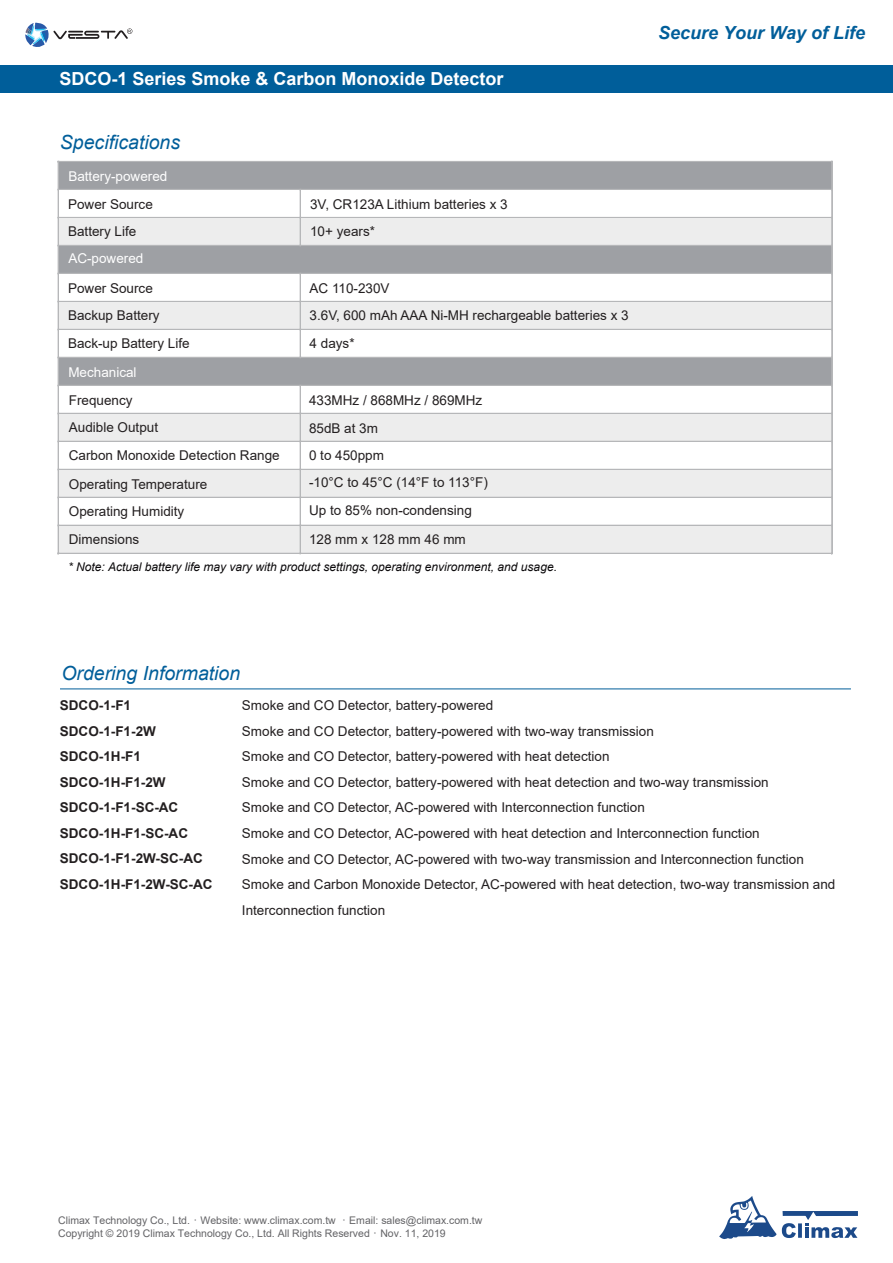
<style>
.page{position:relative;width:893px;height:1263px;background:#fff}
.page>*{position:absolute;margin:0;border:0;box-sizing:border-box;transform-origin:0 0}
.t1{font:italic 19.5px "Arial";color:#005e9a}
.t2{font:700 18px "Arial";color:#fff}
.t3{font:italic 700 18px "Arial";color:#005e9a}
.t4{font:13.5px/25.5px "Arial";color:#231f20}
.t5{font:700 13.5px/25.5px "Arial";color:#231f20}
.t6{font:13.5px "Arial";color:#fff}
.t7{font:italic 12px "Arial";color:#0a080a}
.t8{font:10.5px/12.6px "Arial";color:#636366}
.s1{font-family:"Adobe Ming Std";font-weight:300}
</style>
<div class="page">
<div style="left:0;top:65px;width:893px;height:27px;background:#005e9a"></div>
<svg style="left:25px;top:22px;width:107px;height:25px"></svg>
<svg style="left:719px;top:1196px;width:139px;height:43px"></svg>
<hr style="left:60px;top:688px;width:791px;height:1px;background:#005e9a">
<div style="left:59px;top:162px;width:8px;height:27px;background:#9ea0a4"></div>
<div style="left:824px;top:162px;width:8px;height:27px;background:#9ea0a4"></div>
<div style="left:67px;top:162px;width:757px;height:27px;background:#9ea0a4"></div>
<hr style="left:59px;top:161px;width:773px;height:1px;background:#b6b7b9">
<hr style="left:59px;top:189px;width:241px;height:1px;background:#b6b7b9">
<hr style="left:301px;top:189px;width:531px;height:1px;background:#b6b7b9">
<div style="left:59px;top:218px;width:8px;height:27px;background:#ededed"></div>
<div style="left:292px;top:218px;width:8px;height:27px;background:#ededed"></div>
<div style="left:67px;top:218px;width:225px;height:27px;background:#ededed"></div>
<div style="left:301px;top:218px;width:8px;height:27px;background:#ededed"></div>
<div style="left:824px;top:218px;width:8px;height:27px;background:#ededed"></div>
<div style="left:309px;top:218px;width:515px;height:27px;background:#ededed"></div>
<hr style="left:59px;top:217px;width:241px;height:1px;background:#b6b7b9">
<hr style="left:301px;top:217px;width:531px;height:1px;background:#b6b7b9">
<div style="left:59px;top:246px;width:8px;height:27px;background:#9ea0a4"></div>
<div style="left:824px;top:246px;width:8px;height:27px;background:#9ea0a4"></div>
<div style="left:67px;top:246px;width:757px;height:27px;background:#9ea0a4"></div>
<hr style="left:59px;top:245px;width:241px;height:1px;background:#b6b7b9">
<svg style="left:300px;top:189px;width:1px;height:57px"></svg>
<hr style="left:301px;top:245px;width:531px;height:1px;background:#b6b7b9">
<hr style="left:59px;top:273px;width:241px;height:1px;background:#b6b7b9">
<hr style="left:301px;top:273px;width:531px;height:1px;background:#b6b7b9">
<div style="left:59px;top:302px;width:8px;height:27px;background:#ededed"></div>
<div style="left:292px;top:302px;width:8px;height:27px;background:#ededed"></div>
<div style="left:67px;top:302px;width:225px;height:27px;background:#ededed"></div>
<div style="left:301px;top:302px;width:8px;height:27px;background:#ededed"></div>
<div style="left:824px;top:302px;width:8px;height:27px;background:#ededed"></div>
<div style="left:309px;top:302px;width:515px;height:27px;background:#ededed"></div>
<hr style="left:59px;top:301px;width:241px;height:1px;background:#b6b7b9">
<hr style="left:301px;top:301px;width:531px;height:1px;background:#b6b7b9">
<hr style="left:59px;top:329px;width:241px;height:1px;background:#b6b7b9">
<hr style="left:301px;top:329px;width:531px;height:1px;background:#b6b7b9">
<div style="left:59px;top:358px;width:8px;height:27px;background:#9ea0a4"></div>
<div style="left:824px;top:358px;width:8px;height:27px;background:#9ea0a4"></div>
<div style="left:67px;top:358px;width:757px;height:27px;background:#9ea0a4"></div>
<hr style="left:59px;top:357px;width:241px;height:1px;background:#b6b7b9">
<svg style="left:300px;top:273px;width:1px;height:85px"></svg>
<hr style="left:301px;top:357px;width:531px;height:1px;background:#b6b7b9">
<hr style="left:59px;top:385px;width:241px;height:1px;background:#b6b7b9">
<hr style="left:301px;top:385px;width:531px;height:1px;background:#b6b7b9">
<div style="left:59px;top:414px;width:8px;height:27px;background:#ededed"></div>
<div style="left:292px;top:414px;width:8px;height:27px;background:#ededed"></div>
<div style="left:67px;top:414px;width:225px;height:27px;background:#ededed"></div>
<div style="left:301px;top:414px;width:8px;height:27px;background:#ededed"></div>
<div style="left:824px;top:414px;width:8px;height:27px;background:#ededed"></div>
<div style="left:309px;top:414px;width:515px;height:27px;background:#ededed"></div>
<hr style="left:59px;top:413px;width:241px;height:1px;background:#b6b7b9">
<hr style="left:301px;top:413px;width:531px;height:1px;background:#b6b7b9">
<hr style="left:59px;top:441px;width:241px;height:1px;background:#b6b7b9">
<hr style="left:301px;top:441px;width:531px;height:1px;background:#b6b7b9">
<div style="left:59px;top:470px;width:8px;height:27px;background:#ededed"></div>
<div style="left:292px;top:470px;width:8px;height:27px;background:#ededed"></div>
<div style="left:67px;top:470px;width:225px;height:27px;background:#ededed"></div>
<div style="left:301px;top:470px;width:8px;height:27px;background:#ededed"></div>
<div style="left:824px;top:470px;width:8px;height:27px;background:#ededed"></div>
<div style="left:309px;top:470px;width:515px;height:27px;background:#ededed"></div>
<hr style="left:59px;top:469px;width:241px;height:1px;background:#b6b7b9">
<hr style="left:301px;top:469px;width:531px;height:1px;background:#b6b7b9">
<hr style="left:59px;top:497px;width:241px;height:1px;background:#b6b7b9">
<hr style="left:301px;top:497px;width:531px;height:1px;background:#b6b7b9">
<div style="left:59px;top:526px;width:8px;height:27px;background:#ededed"></div>
<div style="left:292px;top:526px;width:8px;height:27px;background:#ededed"></div>
<div style="left:67px;top:526px;width:225px;height:27px;background:#ededed"></div>
<div style="left:301px;top:526px;width:8px;height:27px;background:#ededed"></div>
<div style="left:824px;top:526px;width:8px;height:27px;background:#ededed"></div>
<div style="left:309px;top:526px;width:515px;height:27px;background:#ededed"></div>
<hr style="left:59px;top:525px;width:241px;height:1px;background:#b6b7b9">
<hr style="left:301px;top:525px;width:531px;height:1px;background:#b6b7b9">
<svg style="left:58px;top:161px;width:1px;height:393px"></svg>
<hr style="left:59px;top:553px;width:241px;height:1px;background:#b6b7b9">
<svg style="left:300px;top:385px;width:1px;height:169px"></svg>
<hr style="left:301px;top:553px;width:531px;height:1px;background:#b6b7b9">
<svg style="left:831px;top:161px;width:2px;height:393px"></svg>
<h2 class="t2" style="left:59px;top:66px;width:446px">SDCO-1 Series Smoke &amp; Carbon Monoxide Detector</h2>
<h1 class="t1" style="left:60px;top:129px;width:122px">Specifications</h1>
<p class="t6" style="left:68px;top:167px;width:101px">Battery-powered</p>
<p class="t4" style="left:68px;top:191px;width:86px;line-height:27px">Power Source<br>Battery Life</p>
<p class="t6" style="left:68px;top:249px;width:77px">AC-powered</p>
<p class="t4" style="left:68px;top:274px;width:123px;line-height:27.5px">Power Source<br>Backup Battery<br>Back-up Battery Life</p>
<p class="t6" style="left:68px;top:363px;width:70px">Mechanical</p>
<p class="t4" style="left:69px;top:386px;width:91px;line-height:27px">Frequency<br>Audible Output</p>
<p class="t4" style="left:69px;top:441px;width:212px;line-height:28.5px">Carbon Monoxide Detection Range<br>Operating Temperature</p>
<p class="t4" style="left:69px;top:497px;width:117px;line-height:28.5px">Operating Humidity<br>Dimensions</p>
<p class="t4" style="left:310px;top:191px;width:199px;line-height:27px">3V, CR123A Lithium batteries x 3<br>10+ years*</p>
<p class="t4" style="left:310px;top:274px;width:321px;line-height:27.5px">AC 110-230V<br>3.6V, 600 mAh AAA Ni-MH rechargeable batteries x 3<br>4 days*</p>
<p class="t4" style="left:309px;top:386px;width:180px;line-height:27.5px">433MHz / 868MHz / 869MHz<br>85dB at 3m<br>0 to 450ppm<br>-10°C to 45°C (14°F to 113°F)<br>Up to 85% non-condensing</p>
<p class="t4" style="left:309px;top:526px;width:158px">128 mm x 128 mm 46 mm</p>
<p class="t7" style="left:68px;top:559px;width:490px">* Note: Actual battery life may vary with product settings, operating environment, and usage.</p>
<h2 class="t3" style="left:658px;top:21px;width:209px">Secure Your Way of Life</h2>
<h1 class="t1" style="left:61px;top:660px;width:180px">Ordering Information</h1>
<p class="t5" style="left:60px;top:693px;width:154px">SDCO-1-F1<br>SDCO-1-F1-2W<br>SDCO-1H-F1<br>SDCO-1H-F1-2W<br>SDCO-1-F1-SC-AC<br>SDCO-1H-F1-SC-AC<br>SDCO-1-F1-2W-SC-AC<br>SDCO-1H-F1-2W-SC-AC</p>
<p class="t4" style="left:242px;top:693px;width:595px">Smoke and CO Detector, battery-powered<br>Smoke and CO Detector, battery-powered with two-way transmission<br>Smoke and CO Detector, battery-powered with heat detection<br>Smoke and CO Detector, battery-powered with heat detection and two-way transmission<br>Smoke and CO Detector, AC-powered with Interconnection function<br>Smoke and CO Detector, AC-powered with heat detection and Interconnection function<br>Smoke and CO Detector, AC-powered with two-way transmission and Interconnection function Smoke and Carbon Monoxide Detector, AC-powered with heat detection, two-way transmission and Interconnection function</p>
<p class="t8" style="left:58px;top:1214px;width:426px">Climax Technology Co., Ltd.<span class="s1">．</span>Website: www.climax.com.tw <span class="s1">．</span>Email: sales@climax.com.tw<br>Copyright © 2019 Climax Technology Co., Ltd. All Rights Reserved<span class="s1">．</span>Nov. 11, 2019</p>
</div>
